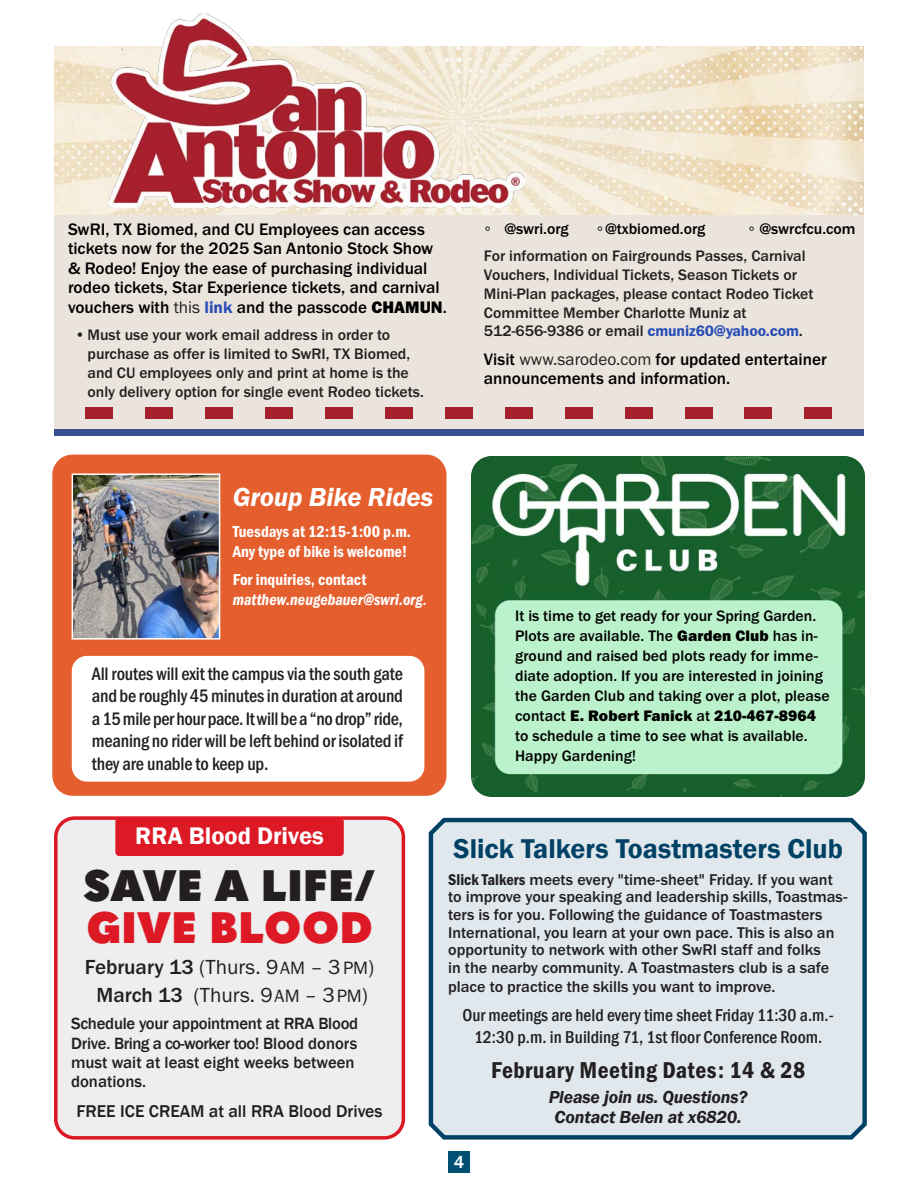
<style>
.page{position:relative;width:918px;height:1188px;background:#fff}
.page>*{position:absolute;margin:0;border:0;box-sizing:border-box;transform-origin:0 0}
.t1{font:800 43.5px "Quasimoda";letter-spacing:.01em;color:#231f20}
.t2{font:800 43.5px "Quasimoda";letter-spacing:.01em;color:#de1926}
.t3{font:600 27.9px "Franklin Gothic";color:#004165}
.t4{font:27px "Franklin Gothic URW Dem Ita";letter-spacing:-.01em;color:#fff}
.t5{font:600 24.6px "Franklin Gothic";color:#fff}
.t6{font:23.7px "Franklin Gothic URW Con Dem";letter-spacing:.02em;color:#231f20}
.t7{font:21.15px "Franklin Gothic URW Boo";color:#231f20}
.t8{font:500 18.75px/22.5px "Franklin Gothic URW Cond";letter-spacing:-.01em;color:#231f20;text-align:justify}
.t9{font:500 18px "Franklin Gothic";color:#fff}
.t10{font:italic 600 17.85px "Franklin Gothic";letter-spacing:-.01em;color:#231f20}
.t11{font:500 condensed 17.7px/22px "Franklin Gothic";color:#231f20;text-align:center}
.t12{font:500 17.55px "Franklin Gothic";color:#231f20}
.t13{font:500 17.25px/19.5px "Franklin Gothic URW";color:#000}
.t14{font:500 16.65px/19.4px "Franklin Gothic";letter-spacing:-.01em;color:#231f20}
.t15{font:16.5px "Franklin Gothic URW Con Dem";color:#fff}
.t16{font:16.5px "Franklin Gothic URW Con Dem Ita";color:#fff}
.t17{font:500 16.2px/17.7px "Franklin Gothic URW";color:#231f20}
.t18{font:500 15.75px/18.8px "Franklin Gothic URW";color:#231f20}
.t19{font:500 15.75px/20px "Franklin Gothic URW";letter-spacing:.005em;color:#000}
.s1{font-family:"Franklin Gothic URW Boo";font-weight:400;color:#231f20}
.s2{font-family:"Franklin Gothic URW Dem";font-weight:400;color:#274db5}
.s3{font-family:"Franklin Gothic URW Hea";font-weight:400}
.s4{font-family:"Franklin Gothic";font-weight:600}
.s5{font-size:15px}
.s6{font-size:17.25px}
.s7{font-family:"Franklin Gothic URW";font-weight:500}
.s8{font-size:18.45px}
.s9{font-family:"Franklin Gothic URW Con Dem";font-weight:400}
</style>
<div class="page">
<div style="left:52px;top:455px;width:395px;height:341px;background:#e55e2d;border-radius:20px"></div>
<div style="left:448px;top:1151px;width:22px;height:21px;background:#005073"></div>
<div style="left:54px;top:184px;width:810px;height:252px;background:#ebe4dd"></div>
<div style="left:85px;top:407px;width:28px;height:12px;background:#a61f2c"></div>
<div style="left:145px;top:407px;width:28px;height:12px;background:#a61f2c"></div>
<div style="left:205px;top:407px;width:28px;height:12px;background:#a61f2c"></div>
<div style="left:265px;top:407px;width:28px;height:12px;background:#a61f2c"></div>
<div style="left:325px;top:407px;width:27px;height:12px;background:#a61f2c"></div>
<div style="left:385px;top:407px;width:27px;height:12px;background:#a61f2c"></div>
<div style="left:445px;top:407px;width:27px;height:12px;background:#a61f2c"></div>
<div style="left:505px;top:407px;width:27px;height:12px;background:#a61f2c"></div>
<div style="left:565px;top:407px;width:27px;height:12px;background:#a61f2c"></div>
<div style="left:625px;top:407px;width:27px;height:12px;background:#a61f2c"></div>
<div style="left:685px;top:407px;width:27px;height:12px;background:#a61f2c"></div>
<div style="left:745px;top:407px;width:27px;height:12px;background:#a61f2c"></div>
<div style="left:805px;top:407px;width:27px;height:12px;background:#a61f2c"></div>
<div style="left:54px;top:429px;width:810px;height:7px;background:#384f8d"></div>
<img style="left:54px;top:46px;width:810px;height:168px">
<img style="left:109px;top:14px;width:416px;height:193px">
<div style="left:72px;top:656px;width:352px;height:126px;background:#fff;border-radius:15px"></div>
<img style="left:75px;top:476px;width:142px;height:161px">
<div style="left:72px;top:473px;width:148px;height:167px;border:2px solid #fff"></div>
<img style="left:472px;top:456px;width:393px;height:340px">
<div style="left:428px;top:817px;width:439px;height:323px;background:#e0e8ed"></div>
<div style="left:56px;top:818px;width:347px;height:320px;background:#eeeeef;border-radius:19px"></div>
<div style="left:54px;top:816px;width:351px;height:324px;border:4px solid #de1926;border-radius:19px"></div>
<div style="left:115px;top:818px;width:229px;height:38px;background:#de1926;border-radius:4px"></div>
<p class="t13" style="left:68px;top:219px;width:380px">SwRI, TX Biomed, and CU Employees can access tickets now for the 2025 San Antonio Stock Show &amp; Rodeo! Enjoy the ease of purchasing individual rodeo tickets, Star Experience tickets, and carnival vouchers with <span class="s1">this</span> <span class="s2">link</span> and the passcode <span class="s3">CHAMUN</span>.</p>
<p class="t18" style="left:88px;top:325px;width:338px;text-indent:-13px"><span class="s4">•</span> Must use your work email address in order to purchase as offer is limited to SwRI, TX Biomed, and CU employees only and print at home is the only delivery option for single event Rodeo tickets.</p>
<p class="t4" style="left:233px;top:480px;width:202px">Group Bike Rides</p>
<p class="t15" style="left:233px;top:521px;width:180px">Tuesdays at 12:15-1:00 p.m.</p>
<p class="t15" style="left:233px;top:540px;width:176px">Any type of bike is welcome!</p>
<p class="t15" style="left:233px;top:569px;width:135px">For inquiries, contact</p>
<p class="t16" style="left:233px;top:590px;width:196px">matthew.neugebauer@swri.org<span class="s5">.</span></p>
<p class="t8" style="left:92px;top:661px;width:313px">All routes will exit the campus via the south gate and be roughly 45 minutes in duration at around a 15 mile per hour pace. It will be a “no drop” ride, meaning no rider will be left behind or isolated if they are unable to keep up.</p>
<p class="t19" style="left:484px;top:218px;width:86px">∘ @swri.org</p>
<p class="t19" style="left:596px;top:218px;width:111px">∘@txbiomed.org</p>
<p class="t19" style="left:748px;top:218px;width:109px">∘ @swrcfcu.com</p>
<p class="t18" style="left:484px;top:246px;width:331px">For information on Fairgrounds Passes, Carnival Vouchers, Individual Tickets, Season Tickets or Mini-Plan packages, please contact Rodeo Ticket Committee Member Charlotte Muniz at 512-656-9386 or email <span class="s2">cmuniz60@yahoo.com</span><span class="s6">.</span></p>
<p class="t13" style="left:484px;top:349px;width:344px">Visit <span class="s1">www.sarodeo.com</span> for updated entertainer announcements and information.</p>
<p class="t19" style="left:515px;top:606px;width:316px">It is time to get ready for your Spring Garden.<br>Plots are available. The <span class="s3">Garden Club</span> has in&shy;ground and raised bed plots ready for imme&shy;diate adoption. If you are interested in joining the Garden Club and taking over a plot, please contact <span class="s3">E. Robert Fanick</span> at <span class="s3">210-467-8964 </span>to schedule a time to see what is available.<br>Happy Gardening!</p>
<p class="t5" style="left:135px;top:821px;width:190px">RRA Blood Drives</p>
<p class="t1" style="left:84px;top:851px;width:293px">SAVE A LIFE/</p>
<p class="t2" style="left:86px;top:893px;width:288px">GIVE BLOOD</p>
<p class="t7" style="left:85px;top:954px;width:291px"><span class="s7">February 13</span> (Thurs. 9<span class="s8">AM</span> – 3<span class="s8">PM</span>)</p>
<p class="t7" style="left:96px;top:982px;width:273px"><span class="s7">March 13</span> (Thurs. 9<span class="s8">AM</span> – 3<span class="s8">PM</span>)</p>
<p class="t14" style="left:71px;top:1014px;width:289px">Schedule your appointment at RRA Blood<br>Drive. Bring a co-worker too! Blood donors must wait at least eight weeks between donations.</p>
<p class="t12" style="left:77px;top:1100px;width:307px">FREE ICE CREAM at all RRA Blood Drives</p>
<p class="t3" style="left:453px;top:831px;width:391px">Slick Talkers Toastmasters Club</p>
<p class="t17" style="left:448px;top:870px;width:401px"><span class="s9">Slick Talkers</span> meets every "time-sheet" Friday. If you want to improve your speaking and leadership skills, Toastmas&shy;ters is for you. Following the guidance of Toastmasters International, you learn at your own pace. This is also an opportunity to network with other SwRI staff and folks<br>in the nearby community. A Toastmasters club is a safe</p>
<p class="t17" style="left:448px;top:977px;width:329px">place to practice the skills you want to improve.</p>
<p class="t11" style="left:462px;top:1004px;width:373px">Our meetings are held every time sheet Friday 11:30 a.m.-<br>12:30 p.m. in Building 71, 1st floor Conference Room.</p>
<p class="t6" style="left:491px;top:1054px;width:316px">February Meeting Dates: 14 &amp; 28</p>
<p class="t10" style="left:549px;top:1085px;width:200px">Please join us. Questions?</p>
<p class="t10" style="left:555px;top:1106px;width:188px">Contact Belen at x6820.</p>
<p class="t9" style="left:454px;top:1151px;width:12px">4</p>
</div>
